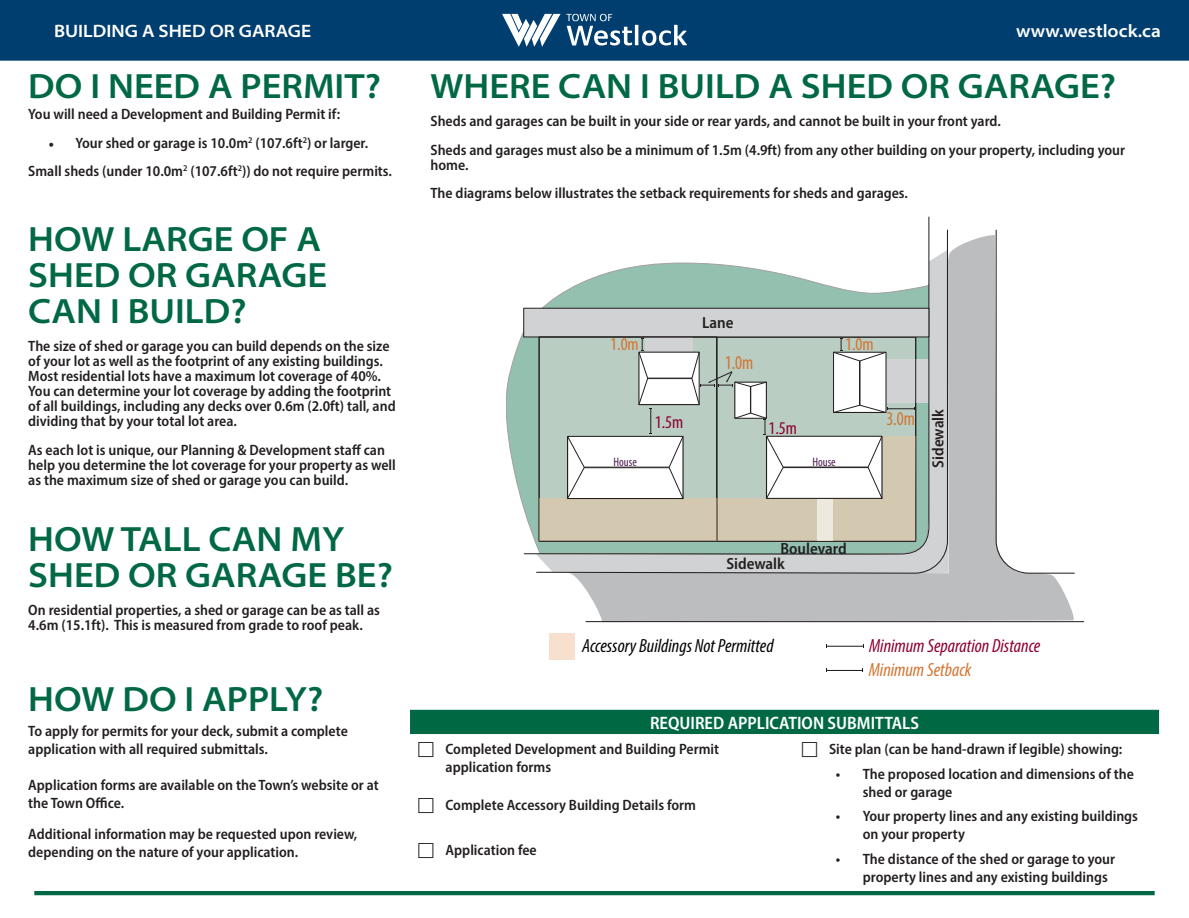
<style>
.page{position:relative;width:1189px;height:918px;background:#fff}
.page>*{position:absolute;margin:0;border:0;box-sizing:border-box;transform-origin:0 0}
.t1{font:600 semi-expanded 35.25px/36px "Myriad Pro";color:#006944}
.t2{font:condensed 19.65px "Myriad Pro";color:#d37431;scale:.92 1}
.t3{font:italic condensed 19.05px/24.3px "Myriad Pro";color:#8d0031}
.t4{font:italic condensed 19.05px "Myriad Pro";color:#000}
.t5{font:600 semi-expanded 18px "Myriad Pro";color:#fff}
.t6{font:600 semi-condensed 18px "Myriad Pro";color:#fff}
.t7{font:condensed 18px "Myriad Pro";color:#8d0031}
.t8{font:condensed 18px "Myriad Pro";color:#d37431}
.t9{font:600 semi-condensed 16.2px "Myriad Pro";color:#231f20}
.List{font:600 semi-condensed 15px/15px "Myriad Pro";color:#231f20}
.t10{font:condensed 12.3px "Myriad Pro";color:#4f1f52}
.s1{font-family:"Minion Pro";font-weight:400;font-stretch:normal}
.s2{color:#d37431}
</style>
<div class="page">
<div style="left:0;top:0;width:1188px;height:61px;background:#003e6f"></div>
<hr style="left:34px;top:891px;width:1120px;height:4px;background:#006944">
<svg style="left:566px;top:14px;width:66px;height:31px"></svg>
<hr style="left:635px;top:25px;width:3px;height:20px;background:#fff">
<svg style="left:642px;top:25px;width:45px;height:21px"></svg>
<svg style="left:502px;top:14px;width:58px;height:33px"></svg>
<div style="left:549px;top:633px;width:26px;height:27px;background:#f7e1ce"></div>
<hr style="left:826px;top:646px;width:37px;height:1px;background:#231f20">
<hr style="left:826px;top:670px;width:36px;height:1px;background:#231f20">
<svg style="left:506px;top:332px;width:17px;height:175px"></svg>
<div style="left:572px;top:235px;width:502px;height:387px;background:#bbbdbf"></div>
<svg style="left:535px;top:229px;width:413px;height:345px"></svg>
<svg style="left:995px;top:229px;width:80px;height:345px"></svg>
<hr style="left:586px;top:621px;width:497px;height:1px;background:#231f20">
<svg style="left:523px;top:308px;width:406px;height:233px"></svg>
<div style="left:410px;top:710px;width:748px;height:24px;background:#006944"></div>
<p class="t5" style="left:54px;top:19px;width:259px">BUILDING A SHED OR GARAGE</p>
<p class="t5" style="left:1016px;top:19px;width:146px">www.westlock.ca</p>
<p class="t1" style="left:28px;top:67px;width:354px">DO I NEED A PERMIT?</p>
<p class="List" style="left:28px;top:107px;width:313px">You will need a Development and Building Permit if:</p>
<p class="List" style="left:49px;top:135px;width:321px"><span class="s1">•</span> Your shed or garage is 10.0m<sup>2</sup> (107.6ft<sup>2</sup>) or larger.</p>
<p class="List" style="left:28px;top:164px;width:365px">Small sheds (under 10.0m<sup>2</sup> (107.6ft<sup>2</sup>)) do not require permits.</p>
<p class="t1" style="left:430px;top:67px;width:687px">WHERE CAN I BUILD A SHED OR GARAGE?</p>
<p class="List" style="left:430px;top:113px;width:572px">Sheds and garages can be built in your side or rear yards, and cannot be built in your front yard.</p>
<p class="List" style="left:430px;top:142px;width:696px">Sheds and garages must also be a minimum of 1.5m (4.9ft) from any other building on your property, including your home.</p>
<p class="List" style="left:430px;top:185px;width:479px">The diagrams below illustrates the setback requirements for sheds and garages.</p>
<p class="t1" style="left:28px;top:220px;width:300px">HOW LARGE OF A<br>SHED OR GARAGE<br>CAN I BUILD?</p>
<p class="List" style="left:28px;top:338px;width:369px">The size of shed or garage you can build depends on the size of your lot as well as the footprint of any existing buildings.<br>Most residential lots have a maximum lot coverage of 40%.<br>You can determine your lot coverage by adding the footprint of all buildings, including any decks over 0.6m (2.0ft) tall, and dividing that by your total lot area.</p>
<p class="List" style="left:28px;top:442px;width:369px">As each lot is unique, our Planning &amp; Development staff can help you determine the lot coverage for your property as well as the maximum size of shed or garage you can build.</p>
<p class="t1" style="left:28px;top:520px;width:366px">HOW TALL CAN MY<br>SHED OR GARAGE BE?</p>
<p class="List" style="left:28px;top:602px;width:353px">On residential properties, a shed or garage can be as tall as<br>4.6m (15.1ft). This is measured from grade to roof peak.</p>
<p class="t1" style="left:28px;top:680px;width:297px">HOW DO I APPLY?</p>
<p class="List" style="left:28px;top:722px;width:321px;line-height:18px">To apply for permits for your deck, submit a complete application with all required submittals.</p>
<p class="List" style="left:28px;top:776px;width:352px;line-height:18px">Application forms are available on the Town’s website or at the Town Office.</p>
<p class="List" style="left:28px;top:825px;width:330px;line-height:18px">Additional information may be requested upon review, depending on the nature of your application.</p>
<p class="t8" style="left:610px;top:333px;width:30px">1.0m</p>
<p class="t10" style="left:613px;top:454px;width:25px">House</p>
<p class="t7" style="left:655px;top:411px;width:30px">1.5m</p>
<p class="t9" style="left:702px;top:313px;width:33px">Lane</p>
<p class="t2" style="left:724px;top:351px;width:32px">1.0m</p>
<p class="t7" style="left:768px;top:417px;width:30px">1.5m</p>
<p class="t8" style="left:845px;top:333px;width:30px">1.0m</p>
<p class="t10" style="left:812px;top:454px;width:25px">House</p>
<p class="t2" style="left:886px;top:407px;width:32px">3.0m</p>
<p class="t9" style="left:928px;top:468px;width:60px;rotate:-90deg">Sidewalk</p>
<p class="t9" style="left:780px;top:538px;width:68px">Boulevard</p>
<p class="t9" style="left:726px;top:553px;width:60px">Sidewalk</p>
<p class="t4" style="left:582px;top:634px;width:193px">Accessory Buildings Not Permitted</p>
<p class="t3" style="left:868px;top:633px;width:173px">Minimum Separation Distance<br><span class="s2">Minimum Setback</span></p>
<p class="t6" style="left:650px;top:711px;width:270px">REQUIRED APPLICATION SUBMITTALS</p>
<p class="List" style="left:445px;top:740px;width:275px;line-height:18px">Completed Development and Building Permit application forms</p>
<p class="List" style="left:445px;top:797px;width:252px">Complete Accessory Building Details form</p>
<p class="List" style="left:445px;top:842px;width:93px">Application fee</p>
<p class="List" style="left:829px;top:741px;width:295px">Site plan (can be hand-drawn if legible) showing:</p>
<p class="List" style="left:862px;top:764px;width:272px;line-height:18px;text-indent:-27px">• The proposed location and dimensions of the shed or garage</p>
<p class="List" style="left:862px;top:807px;width:277px;line-height:18px;text-indent:-27px">• Your property lines and any existing buildings on your property</p>
<p class="List" style="left:862px;top:850px;width:254px;line-height:18px;text-indent:-27px">• The distance of the shed or garage to your property lines and any existing buildings</p>
</div>
